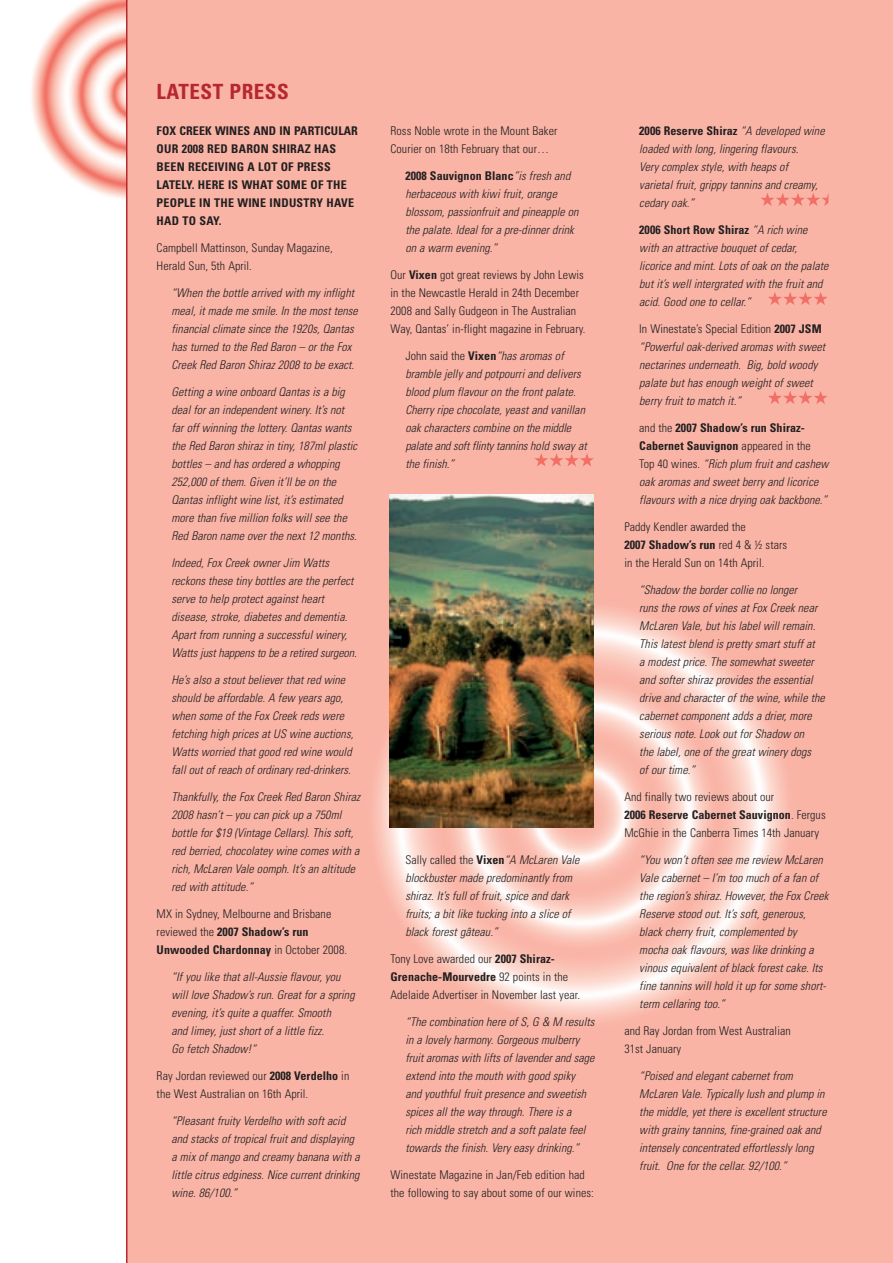
<style>
.page{position:relative;width:893px;height:1263px;background:#fff}
.page>*{position:absolute;margin:0;border:0;box-sizing:border-box;transform-origin:0 0}
.Fox_Side_Header{font:700 condensed 21px "Univers";letter-spacing:.025em;color:#b7282e}
.Fox_Side_Story{font:italic 300 condensed 12px/18px "Univers";letter-spacing:.005em;color:#231f20}
.Fox_Side_Story-2{font:300 condensed 12px/18px "Univers";letter-spacing:.005em;color:#231f20}
.Fox_Side_Story-3{font:700 condensed 12px/18px "Univers";letter-spacing:.02em;color:#231f20}
.s1{font-weight:700}
.s2{font-weight:700;font-style:normal}
.s3{font-style:normal}
</style>
<div class="page">
<div style="left:127px;top:0;width:766px;height:1263px;background:#f9b4a6"></div>
<img style="left:375px;top:559px;width:412px;height:461px">
<img style="left:31px;top:0;width:95px;height:199px">
<hr style="left:126px;top:0;width:2px;height:1263px;background:#b7282e">
<svg style="left:534px;top:453px;width:60px;height:13px"></svg>
<svg style="left:761px;top:193px;width:67px;height:13px"></svg>
<svg style="left:768px;top:292px;width:59px;height:13px"></svg>
<svg style="left:768px;top:391px;width:59px;height:13px"></svg>
<img style="left:390px;top:494px;width:204px;height:333px">
<p class="Fox_Side_Header" style="left:157px;top:79px;width:134px">Latest Press</p>
<p class="Fox_Side_Story-3" style="left:157px;top:122px;width:203px">Fox Creek Wines and in particular our 2008 Red Baron Shiraz has been receiving a lot of press lately. Here is what some of the people in the Wine Industry have had to say.</p>
<p class="Fox_Side_Story-2" style="left:157px;top:239px;width:178px">Campbell Mattinson, Sunday Magazine,<br>Herald Sun, 5th April.</p>
<p class="Fox_Side_Story" style="left:171px;top:284px;width:188px">“When the bottle arrived with my inflight meal, it made me smile. In the most tense financial climate since the 1920s, Qantas has turned to the Red Baron – or the Fox Creek Red Baron Shiraz 2008 to be exact.</p>
<p class="Fox_Side_Story" style="left:171px;top:383px;width:187px">Getting a wine onboard Qantas is a big deal for an independent winery. It’s not far off winning the lottery. Qantas wants the Red Baron shiraz in tiny, 187ml plastic bottles – and has ordered a whopping 252,000 of them. Given it’ll be on the Qantas inflight wine list, it’s estimated more than five million folks will see the Red Baron name over the next 12 months.</p>
<p class="Fox_Side_Story" style="left:171px;top:554px;width:187px">Indeed, Fox Creek owner Jim Watts reckons these tiny bottles are the perfect serve to help protect against heart disease, stroke, diabetes and dementia.<br>Apart from running a successful winery, Watts just happens to be a retired surgeon.</p>
<p class="Fox_Side_Story" style="left:171px;top:671px;width:183px">He’s also a stout believer that red wine should be affordable. A few years ago, when some of the Fox Creek reds were fetching high prices at US wine auctions, Watts worried that good red wine would fall out of reach of ordinary red-drinkers.</p>
<p class="Fox_Side_Story" style="left:171px;top:788px;width:190px">Thankfully, the Fox Creek Red Baron Shiraz 2008 hasn’t – you can pick up a 750ml bottle for $19 (Vintage Cellars). This soft, red berried, chocolatey wine comes with a rich, McLaren Vale oomph. It’s an altitude red with attitude.”</p>
<p class="Fox_Side_Story-2" style="left:157px;top:905px;width:192px">MX in Sydney, Melbourne and Brisbane reviewed the <span class="s1">2007 Shadow’s run<br>Unwooded Chardonnay</span> in October 2008.</p>
<p class="Fox_Side_Story" style="left:171px;top:968px;width:185px">“If you like that all-Aussie flavour, you will love Shadow’s run. Great for a spring evening, it’s quite a quaffer. Smooth<br>and limey, just short of a little fizz.<br>Go fetch Shadow!“</p>
<p class="Fox_Side_Story-2" style="left:157px;top:1067px;width:194px">Ray Jordan reviewed our <span class="s1">2008 Verdelho</span> in the West Australian on 16th April.</p>
<p class="Fox_Side_Story" style="left:171px;top:1112px;width:190px">“Pleasant fruity Verdelho with soft acid and stacks of tropical fruit and displaying a mix of mango and creamy banana with a little citrus edginess. Nice current drinking wine. 86/100.”</p>
<p class="Fox_Side_Story-2" style="left:390px;top:122px;width:168px">Ross Noble wrote in the Mount Baker<br>Courier on 18th February that our…</p>
<p class="Fox_Side_Story" style="left:405px;top:167px;width:175px"><span class="s2">2008 Sauvignon Blanc</span>”is fresh and herbaceous with kiwi fruit, orange blossom, passionfruit and pineapple on the palate. Ideal for a pre-dinner drink on a warm evening.”</p>
<p class="Fox_Side_Story-2" style="left:390px;top:266px;width:197px">Our <span class="s1">Vixen</span> got great reviews by John Lewis in the Newcastle Herald in 24th December 2008 and Sally Gudgeon in The Australian Way, Qantas’ in-flight magazine in February.</p>
<p class="Fox_Side_Story" style="left:405px;top:347px;width:183px"><span class="s3">John said the</span> <span class="s2">Vixen</span>“has aromas of bramble jelly and potpourri and delivers blood plum flavour on the front palate.<br>Cherry ripe chocolate, yeast and vanillan oak characters combine on the middle palate and soft flinty tannins hold sway at the finish.”</p>
<p class="Fox_Side_Story" style="left:405px;top:851px;width:176px"><span class="s3">Sally called the</span> <span class="s2">Vixen</span>“A McLaren Vale blockbuster made predominantly from shiraz. It’s full of fruit, spice and dark fruits; a bit like tucking into a slice of black forest gâteau.”</p>
<p class="Fox_Side_Story-2" style="left:390px;top:950px;width:191px">Tony Love awarded our <span class="s1">2007 Shiraz-<br>Grenache-Mourvedre</span> 92 points in the<br>Adelaide Advertiser in November last year.</p>
<p class="Fox_Side_Story" style="left:405px;top:1013px;width:191px">“The combination here of S, G &amp; M results in a lovely harmony. Gorgeous mulberry fruit aromas with lifts of lavender and sage extend into the mouth with good spiky<br>and youthful fruit presence and sweetish spices all the way through. There is a<br>rich middle stretch and a soft palate feel towards the finish. Very easy drinking.”</p>
<p class="Fox_Side_Story-2" style="left:390px;top:1166px;width:205px">Winestate Magazine in Jan/Feb edition had the following to say about some of our wines:</p>
<p class="Fox_Side_Story" style="left:639px;top:122px;width:187px"><span class="s2">2006 Reserve Shiraz</span> “A developed wine loaded with long, lingering flavours.<br>Very complex style, with heaps of<br>varietal fruit, grippy tannins and creamy, cedary oak.”</p>
<p class="Fox_Side_Story" style="left:639px;top:221px;width:191px"><span class="s2">2006 Short Row Shiraz</span> “A rich wine with an attractive bouquet of cedar, licorice and mint. Lots of oak on the palate but it’s well intergrated with the fruit and acid. Good one to cellar.”</p>
<p class="Fox_Side_Story" style="left:639px;top:320px;width:187px"><span class="s3">In Winestate’s Special Edition</span> <span class="s2">2007 JSM </span>“Powerful oak-derived aromas with sweet nectarines underneath. Big, bold woody palate but has enough weight of sweet berry fruit to match it.”</p>
<p class="Fox_Side_Story" style="left:639px;top:419px;width:191px"><span class="s3">and the</span> <span class="s2">2007 Shadow’s run Shiraz-Cabernet Sauvignon</span> <span class="s3">appeared in the Top 40 wines.</span> “Rich plum fruit and cashew oak aromas and sweet berry and licorice flavours with a nice drying oak backbone.”</p>
<p class="Fox_Side_Story-2" style="left:624px;top:518px;width:164px">Paddy Kendler awarded the<br><span class="s1">2007 Shadow’s run</span> red 4 &amp; ½ stars in the Herald Sun on 14th April.</p>
<p class="Fox_Side_Story" style="left:639px;top:581px;width:187px">“Shadow the border collie no longer<br>runs the rows of vines at Fox Creek near McLaren Vale, but his label will remain.<br>This latest blend is pretty smart stuff at<br>a modest price. The somewhat sweeter and softer shiraz provides the essential drive and character of the wine, while the cabernet component adds a drier, more serious note. Look out for Shadow on<br>the label, one of the great winery dogs<br>of our time.”</p>
<p class="Fox_Side_Story-2" style="left:624px;top:788px;width:203px">And finally two reviews about our<br><span class="s1">2006 Reserve Cabernet Sauvignon</span>. Fergus<br>McGhie in the Canberra Times 14th January</p>
<p class="Fox_Side_Story" style="left:639px;top:851px;width:191px">“You won’t often see me review McLaren Vale cabernet – I’m too much of a fan of the region’s shiraz. However, the Fox Creek Reserve stood out. It’s soft, generous, black cherry fruit, complemented by mocha oak flavours, was like drinking a vinous equivalent of black forest cake. Its fine tannins will hold it up for some short&shy;term cellaring too.”</p>
<p class="Fox_Side_Story-2" style="left:624px;top:1022px;width:168px">and Ray Jordan from West Australian<br>31st January</p>
<p class="Fox_Side_Story" style="left:639px;top:1067px;width:189px">“Poised and elegant cabernet from McLaren Vale. Typically lush and plump in the middle, yet there is excellent structure with grainy tannins, fine-grained oak and intensely concentrated effortlessly long fruit. One for the cellar. 92/100.”</p>
</div>
